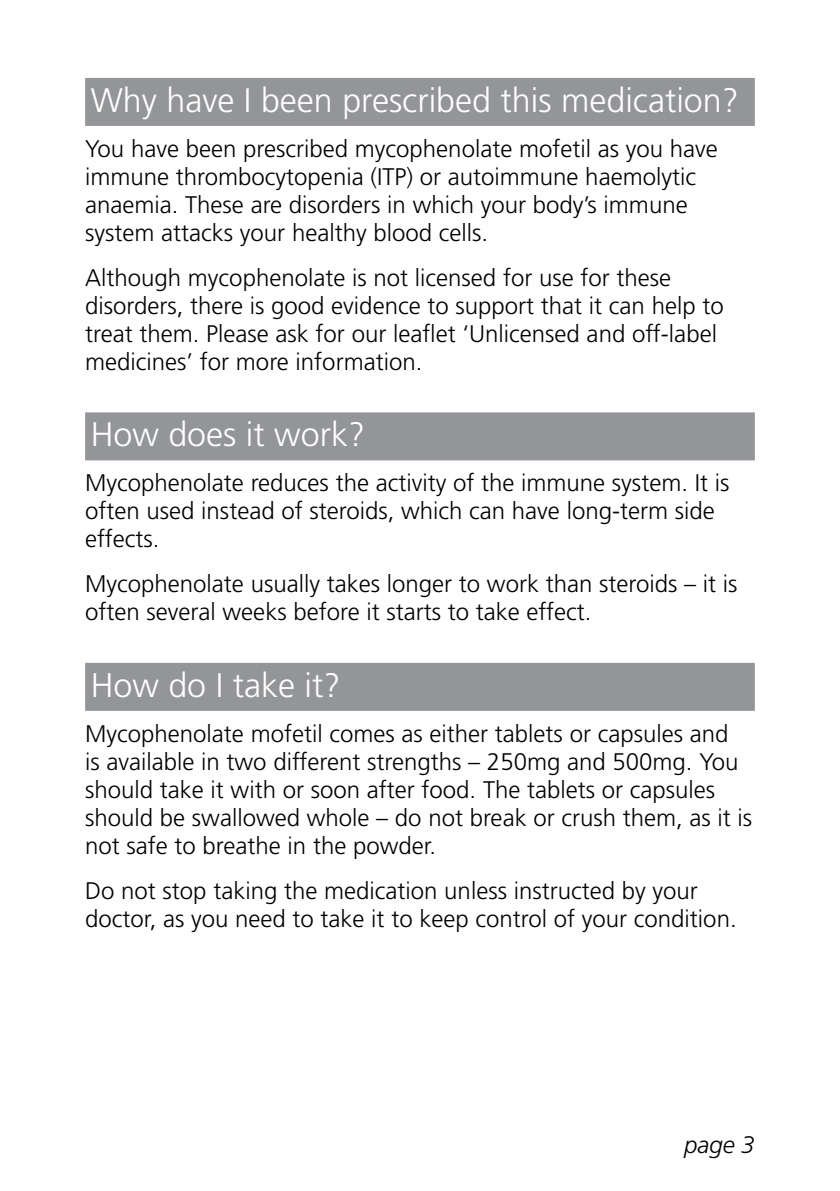
<style>
.page{position:relative;width:840px;height:1191px;background:#fff}
.page>*{position:absolute;margin:0;border:0;box-sizing:border-box;transform-origin:0 0}
.t1{font:300 34px "Frutiger";color:#fff}
.t2{font:300 24px/28px "Frutiger";color:#000}
.t3{font:italic 300 24px "Frutiger";color:#000}
</style>
<div class="page">
<div style="left:85px;top:78px;width:669px;height:48px;background:#939598"></div>
<div style="left:85px;top:412px;width:669px;height:48px;background:#939598"></div>
<div style="left:85px;top:663px;width:669px;height:48px;background:#939598"></div>
<h1 class="t1" style="left:91px;top:81px;width:649px">Why have I been prescribed this medication?</h1>
<p class="t2" style="left:85px;top:134px;width:634px">You have been prescribed mycophenolate mofetil as you have immune thrombocytopenia (ITP) or autoimmune haemolytic anaemia. These are disorders in which your body’s immune system attacks your healthy blood cells.</p>
<p class="t2" style="left:85px;top:263px;width:639px">Although mycophenolate is not licensed for use for these disorders, there is good evidence to support that it can help to treat them. Please ask for our leaflet ‘Unlicensed and off-label medicines’ for more information.</p>
<h1 class="t1" style="left:91px;top:415px;width:275px">How does it work?</h1>
<p class="t2" style="left:85px;top:469px;width:645px">Mycophenolate reduces the activity of the immune system. It is often used instead of steroids, which can have long-term side effects.</p>
<p class="t2" style="left:85px;top:570px;width:653px">Mycophenolate usually takes longer to work than steroids – it is often several weeks before it starts to take effect.</p>
<h1 class="t1" style="left:91px;top:665px;width:251px">How do I take it?</h1>
<p class="t2" style="left:85px;top:719px;width:668px">Mycophenolate mofetil comes as either tablets or capsules and<br>is available in two different strengths – 250mg and 500mg. You should take it with or soon after food. The tablets or capsules should be swallowed whole – do not break or crush them, as it is not safe to breathe in the powder.</p>
<p class="t2" style="left:85px;top:876px;width:652px">Do not stop taking the medication unless instructed by your doctor, as you need to take it to keep control of your condition.</p>
<p class="t3" style="left:683px;top:1131px;width:72px">page 3</p>
</div>
